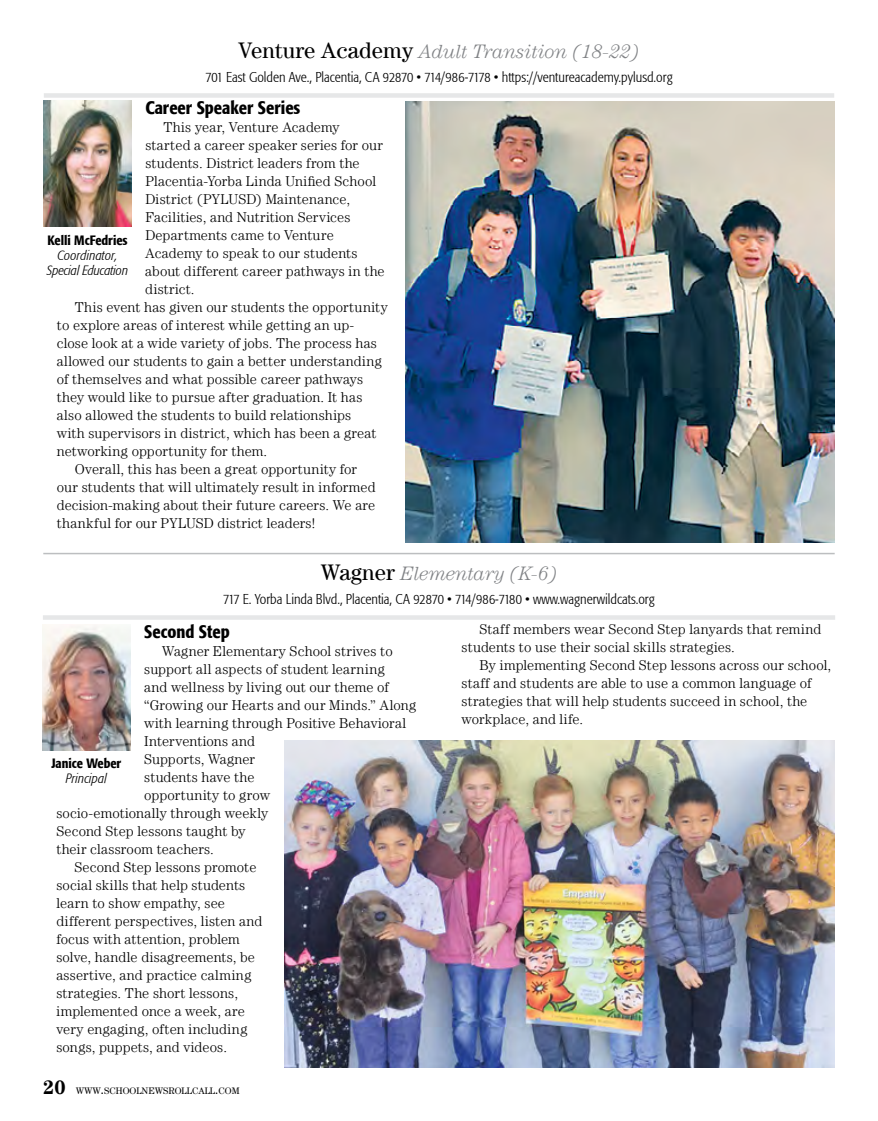
<style>
.page{position:relative;width:878px;height:1121px;background:#fff}
.page>*{position:absolute;margin:0;border:0;box-sizing:border-box;transform-origin:0 0}
.t1{font:italic 300 19.5px "Century LT";letter-spacing:-.005em;color:#808285}
.t2{font:500 condensed 18px "Formata";color:#000}
.t3{font:300 14.25px/18px "Century LT";letter-spacing:.01em;color:#000}
.t4{font:300 condensed 14.25px "Formata";color:#000}
.t5{font:italic 300 condensed 13.5px/15px "Formata";letter-spacing:.005em;color:#000;text-align:center}
.t6{font:500 condensed 13.5px "Formata";color:#000}
.t7{font:9.45px "Century LT";color:#000}
.s1{font-weight:400;font-style:normal;font-size:22.5px;color:#000}
.s2{font-weight:700;font-size:19.5px}
.s3{font-size:13.5px}
</style>
<div class="page">
<img style="left:42px;top:624px;width:89px;height:126px">
<hr style="left:43px;top:615px;width:792px;height:4px;background:#e6e7e8">
<div style="left:44px;top:93px;width:790px;height:5px;background:#e6e7e8"></div>
<img style="left:43px;top:100px;width:89px;height:126px">
<img style="left:405px;top:101px;width:429px;height:441px">
<img style="left:284px;top:740px;width:550px;height:327px">
<hr style="left:43px;top:553px;width:791px;height:1px;background:#bcbec0">
<h1 class="t1" style="left:238px;top:41px;width:402px"><span class="s1">Venture Academy</span> Adult Transition (18-22)</h1>
<p class="t4" style="left:205px;top:69px;width:468px">701 East Golden Ave., Placentia, CA 92870 • 714/986-7178 • https://ventureacademy.pylusd.org</p>
<p class="t2" style="left:145px;top:97px;width:156px">Career Speaker Series</p>
<p class="t3" style="left:163px;top:118px;width:178px">This year, Venture Academy</p>
<p class="t3" style="left:145px;top:136px;width:239px">started a career speaker series for our</p>
<p class="t3" style="left:145px;top:154px;width:216px">students. District leaders from the</p>
<p class="t3" style="left:145px;top:172px;width:232px">Placentia-Yorba Linda Unified School</p>
<p class="t3" style="left:145px;top:190px;width:206px">District (PYLUSD) Maintenance,</p>
<p class="t3" style="left:145px;top:208px;width:207px">Facilities, and Nutrition Services</p>
<p class="t3" style="left:145px;top:226px;width:190px">Departments came to Venture</p>
<p class="t3" style="left:145px;top:244px;width:214px">Academy to speak to our students</p>
<p class="t3" style="left:145px;top:262px;width:241px">about different career pathways in the</p>
<p class="t3" style="left:145px;top:280px;width:51px">district.</p>
<p class="t3" style="left:75px;top:298px;width:314px">This event has given our students the opportunity</p>
<p class="t3" style="left:57px;top:316px;width:299px">to explore areas of interest while getting an up-</p>
<p class="t3" style="left:57px;top:334px;width:322px">close look at a wide variety of jobs. The process has</p>
<p class="t3" style="left:57px;top:352px;width:327px">allowed our students to gain a better understanding</p>
<p class="t3" style="left:57px;top:370px;width:308px">of themselves and what possible career pathways</p>
<p class="t3" style="left:57px;top:388px;width:307px">they would like to pursue after graduation. It has</p>
<p class="t3" style="left:57px;top:406px;width:296px">also allowed the students to build relationships</p>
<p class="t3" style="left:57px;top:424px;width:321px">with supervisors in district, which has been a great</p>
<p class="t3" style="left:57px;top:442px;width:212px">networking opportunity for them.</p>
<p class="t3" style="left:75px;top:460px;width:284px">Overall, this has been a great opportunity for</p>
<p class="t3" style="left:57px;top:478px;width:320px">our students that will ultimately result in informed</p>
<p class="t3" style="left:57px;top:496px;width:320px">decision-making about their future careers. We are</p>
<p class="t3" style="left:57px;top:514px;width:260px">thankful for our PYLUSD district leaders!</p>
<p class="t6" style="left:47px;top:232px;width:82px">Kelli McFedries</p>
<p class="t5" style="left:47px;top:248px;width:83px">Coordinator,<br>Special Education</p>
<h1 class="t1" style="left:320px;top:563px;width:238px"><span class="s1">Wagner</span> Elementary (K-6)</h1>
<p class="t4" style="left:223px;top:591px;width:433px">717 E. Yorba Linda Blvd., Placentia, CA 92870 • 714/986-7180 • www.wagnerwildcats.org</p>
<p class="t2" style="left:144px;top:621px;width:87px">Second Step</p>
<p class="t3" style="left:162px;top:642px;width:232px">Wagner Elementary School strives to</p>
<p class="t3" style="left:144px;top:660px;width:242px">support all aspects of student learning</p>
<p class="t3" style="left:144px;top:678px;width:246px">and wellness by living out our theme of</p>
<p class="t3" style="left:144px;top:696px;width:273px">“Growing our Hearts and our Minds.” Along</p>
<p class="t3" style="left:144px;top:714px;width:263px">with learning through Positive Behavioral</p>
<p class="t3" style="left:144px;top:732px;width:112px">Interventions and</p>
<p class="t3" style="left:144px;top:750px;width:112px">Supports, Wagner</p>
<p class="t3" style="left:144px;top:768px;width:112px">students have the</p>
<p class="t3" style="left:144px;top:786px;width:127px">opportunity to grow</p>
<p class="t3" style="left:56px;top:804px;width:213px">socio-emotionally through weekly</p>
<p class="t3" style="left:56px;top:822px;width:191px">Second Step lessons taught by</p>
<p class="t3" style="left:56px;top:840px;width:159px">their classroom teachers.</p>
<p class="t3" style="left:74px;top:858px;width:183px">Second Step lessons promote</p>
<p class="t3" style="left:56px;top:876px;width:190px">social skills that help students</p>
<p class="t3" style="left:56px;top:894px;width:170px">learn to show empathy, see</p>
<p class="t3" style="left:56px;top:912px;width:207px">different perspectives, listen and</p>
<p class="t3" style="left:56px;top:930px;width:185px">focus with attention, problem</p>
<p class="t3" style="left:56px;top:948px;width:200px">solve, handle disagreements, be</p>
<p class="t3" style="left:56px;top:966px;width:196px">assertive, and practice calming</p>
<p class="t3" style="left:56px;top:984px;width:183px">strategies. The short lessons,</p>
<p class="t3" style="left:56px;top:1002px;width:190px">implemented once a week, are</p>
<p class="t3" style="left:56px;top:1020px;width:192px">very engaging, often including</p>
<p class="t3" style="left:56px;top:1038px;width:172px">songs, puppets, and videos.</p>
<p class="t6" style="left:51px;top:755px;width:72px">Janice Weber</p>
<p class="t5" style="left:66px;top:771px;width:42px">Principal</p>
<p class="t7" style="left:43px;top:1085px;width:198px"><span class="s2">20</span> WWW<span class="s3">.</span>SCHOOLNEWSROLLCALL<span class="s3">.</span>COM</p>
<p class="t3" style="left:461px;top:620px;width:361px;text-indent:18px">Staff members wear Second Step lanyards that remind students to use their social skills strategies.</p>
<p class="t3" style="left:461px;top:656px;width:371px;text-indent:18px">By implementing Second Step lessons across our school, staff and students are able to use a common language of strategies that will help students succeed in school, the workplace, and life.</p>
</div>
